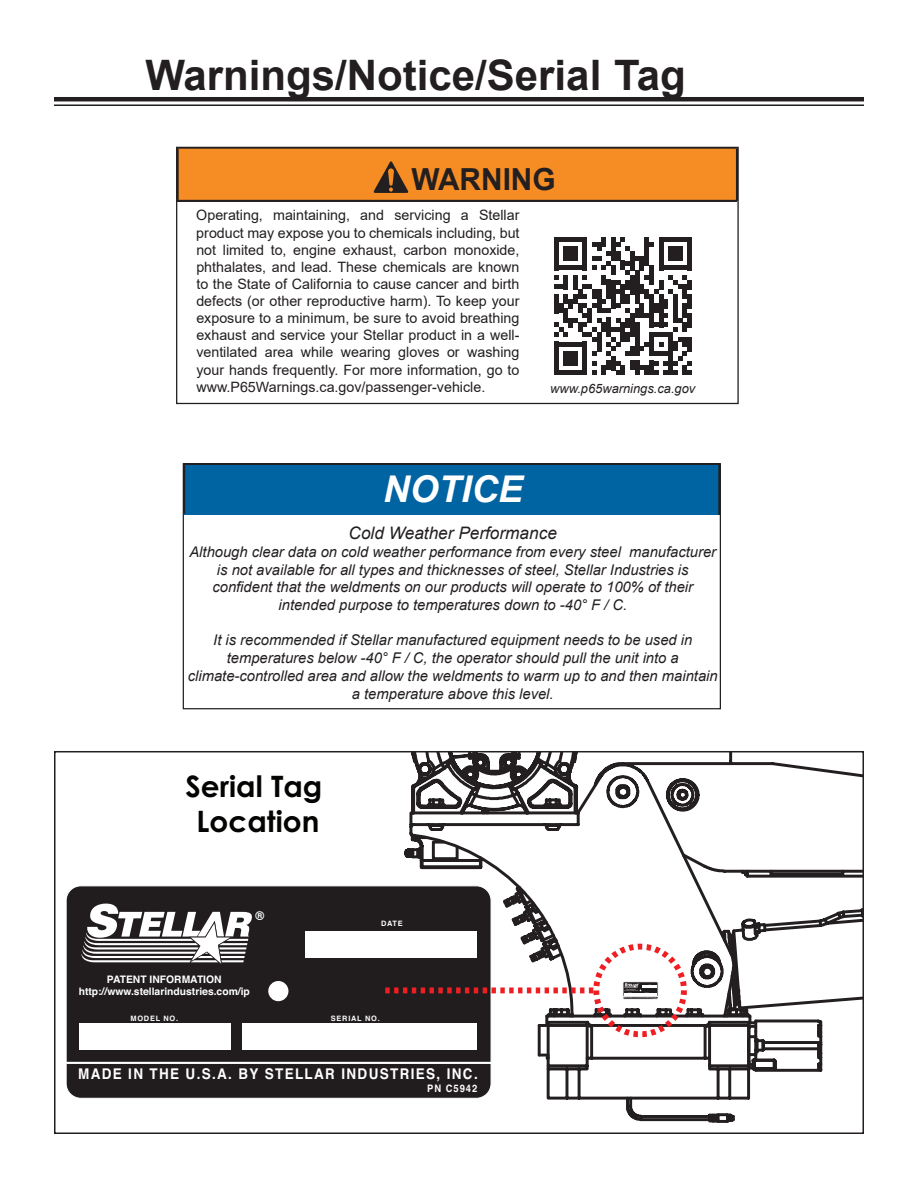
<style>
.page{position:relative;width:918px;height:1188px;background:#fff}
.page>*{position:absolute;margin:0;border:0;box-sizing:border-box;transform-origin:0 0}
.t1{font:700 42px "Arial";color:#231f20}
.t2{font:italic 700 36.9px "Arial";color:#fff}
.t3{font:700 30.45px "Arial";color:#231f20}
.t4{font:700 29.55px/35.4px "Century Gothic";color:#040503;text-align:center}
.t5{font:italic 17.25px "Arial";color:#231f20}
.t6{font:italic 14.7px/17.7px "Arial";color:#231f20;text-align:center}
.t7{font:700 14.7px "Helvetica";letter-spacing:.1em;color:#fff;scale:.91 1}
.t8{font:14.25px/17.1px "Arial";color:#231f20;text-align:justify}
.t9{font:italic 12.9px "Arial";color:#231f20}
.t10{font:700 11.85px "Century Gothic";color:#fff}
.t11{font:700 10.35px/12.5px "Helvetica";color:#fff;text-align:center}
.t12{font:700 10.35px "Helvetica";color:#fff;scale:.91 1}
.t13{font:700 7.35px "Helvetica";letter-spacing:.1em;color:#fff}
</style>
<div class="page">
<hr style="left:54px;top:97px;width:810px;height:4px;background:#231f20">
<hr style="left:54px;top:104px;width:810px;height:2px;background:#231f20">
<svg style="left:824px;top:769px;width:37px;height:234px"></svg>
<svg style="left:411px;top:754px;width:167px;height:8px"></svg>
<svg style="left:408px;top:762px;width:416px;height:361px"></svg>
<svg style="left:545px;top:1018px;width:279px;height:83px"></svg>
<div style="left:623px;top:982px;width:35px;height:17px;background:#fff"></div>
<div style="left:623px;top:982px;width:35px;height:17px;border:1px solid #fff"></div>
<hr style="left:623px;top:996px;width:35px;height:1px;background:#fff">
<svg style="left:624px;top:983px;width:33px;height:12px"></svg>
<div style="left:593px;top:944px;width:94px;height:93px;border:6px dashed #ee1f23;border-radius:50%"></div>
<div style="left:66px;top:886px;width:425px;height:212px;background:#211d1e;border-radius:15px"></div>
<div style="left:66px;top:885px;width:426px;height:214px;border:1px solid #fff;border-radius:15px"></div>
<div style="left:79px;top:1023px;width:152px;height:27px;background:#fff"></div>
<div style="left:268px;top:981px;width:20px;height:20px;background:#fff;border-radius:50%"></div>
<div style="left:242px;top:1023px;width:235px;height:27px;background:#fff"></div>
<div style="left:305px;top:932px;width:172px;height:26px;background:#fff"></div>
<hr style="left:66px;top:1062px;width:425px;height:2px;background:#fff">
<svg style="left:81px;top:904px;width:171px;height:60px"></svg>
<svg style="left:385px;top:987px;width:208px;height:6px"></svg>
<div style="left:54px;top:751px;width:810px;height:383px;border:2px solid #231f20"></div>
<div style="left:178px;top:148px;width:559px;height:53px;background:#f68c24"></div>
<hr style="left:177px;top:149px;width:2px;height:51px;background:#231f20">
<hr style="left:736px;top:149px;width:2px;height:52px;background:#231f20">
<svg style="left:374px;top:161px;width:34px;height:32px"></svg>
<hr style="left:177px;top:200px;width:560px;height:2px;background:#231f20">
<div style="left:176px;top:147px;width:563px;height:257px;border:1px solid #231f20"></div>
<svg style="left:554px;top:237px;width:138px;height:138px"></svg>
<div style="left:184px;top:464px;width:535px;height:51px;background:#0064a2"></div>
<hr style="left:718px;top:465px;width:2px;height:50px;background:#231f20">
<div style="left:183px;top:463px;width:538px;height:246px;border:1px solid #231f20"></div>
<p class="t1" style="left:145px;top:45px;width:542px">Warnings/Notice/Serial Tag</p>
<p class="t3" style="left:412px;top:158px;width:146px">WARNING</p>
<p class="t8" style="left:196px;top:207px;width:325px">Operating, maintaining, and servicing a Stellar product may expose you to chemicals including, but not limited to, engine exhaust, carbon monoxide, phthalates, and lead. These chemicals are known to the State of California to cause cancer and birth defects (or other reproductive harm). To keep your exposure to a minimum, be sure to avoid breathing exhaust and service your Stellar product in a well&shy;ventilated area while wearing gloves or washing your hands frequently. For more information, go to www.P65Warnings.ca.gov/passenger-vehicle.</p>
<p class="t9" style="left:550px;top:380px;width:147px">www.p65warnings.ca.gov</p>
<p class="t2" style="left:383px;top:464px;width:141px">NOTICE</p>
<p class="t5" style="left:349px;top:522px;width:210px">Cold Weather Performance</p>
<p class="t6" style="left:189px;top:543px;width:528px">Although clear data on cold weather performance from every steel manufacturer is not available for all types and thicknesses of steel, Stellar Industries is confident that the weldments on our products will operate to 100% of their intended purpose to temperatures down to -40° F / C.</p>
<p class="t6" style="left:188px;top:632px;width:531px">It is recommended if Stellar manufactured equipment needs to be used in temperatures below -40° F / C, the operator should pull the unit into a climate-controlled area and allow the weldments to warm up to and then maintain a temperature above this level.</p>
<p class="t4" style="left:185px;top:768px;width:138px">Serial Tag<br>Location</p>
<p class="t10" style="left:255px;top:909px;width:10px">®</p>
<p class="t11" style="left:79px;top:973px;width:173px">PATENT INFORMATION http://www.stellarindustries.com/ip</p>
<p class="t13" style="left:381px;top:918px;width:23px">DATE</p>
<p class="t13" style="left:131px;top:1012px;width:49px">MODEL NO.</p>
<p class="t13" style="left:331px;top:1012px;width:50px">SERIAL NO.</p>
<p class="t7" style="left:78px;top:1062px;width:441px">MADE IN THE U.S.A. BY STELLAR INDUSTRIES, INC.</p>
<p class="t12" style="left:427px;top:1080px;width:57px">PN C5942</p>
</div>
